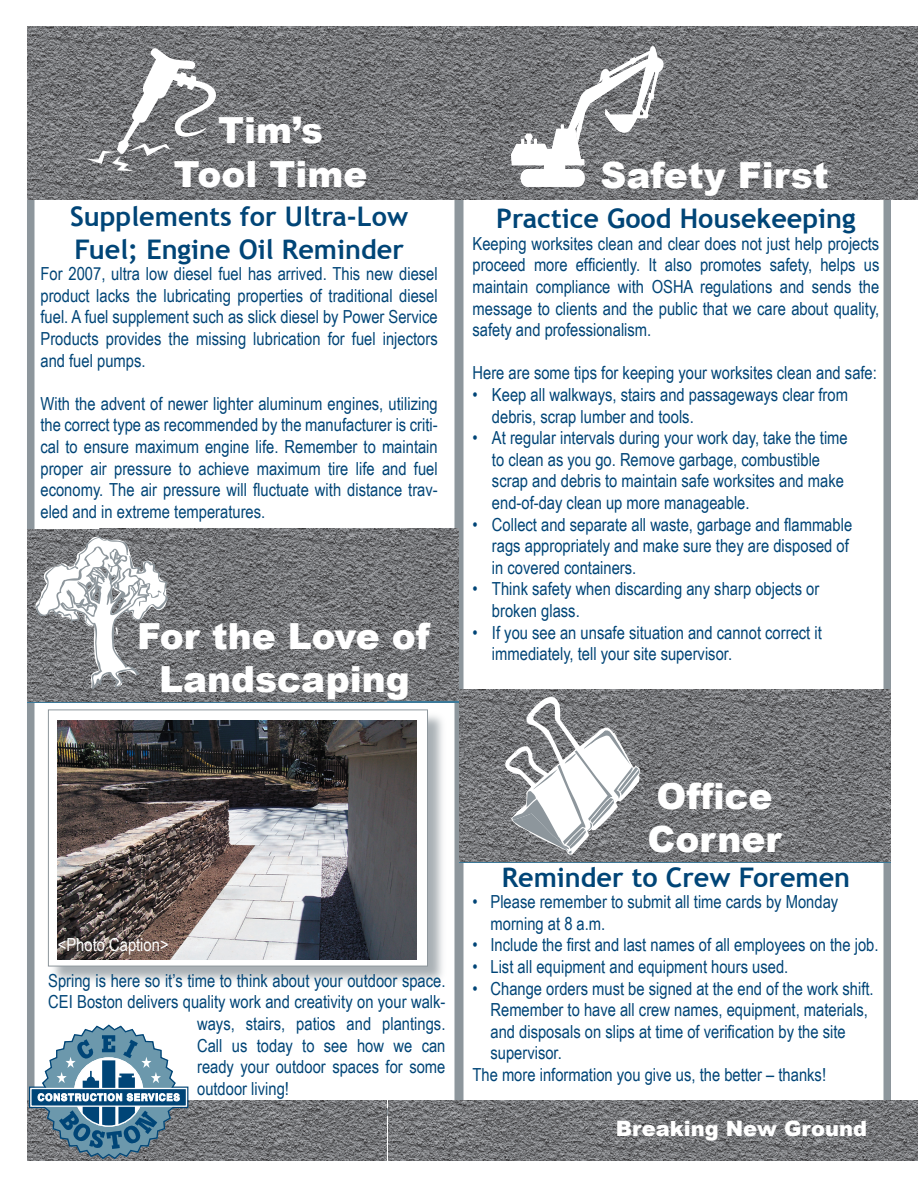
<style>
.page{position:relative;width:918px;height:1188px;background:#fff}
.page>*{position:absolute;margin:0;border:0;box-sizing:border-box;transform-origin:0 0}
.t1{font:900 36px/43.2px "Arial";color:#fff;text-align:center}
.t2{font:700 27px/32.4px "Trebuchet MS";color:#004577}
.t3{font:900 21px "Arial";color:#fff}
.t4{font:18px/21.6px "Arial Narrow";color:#004577}
.t5{font:18px "Arial Narrow";color:#fff}
</style>
<div class="page">
<div style="left:49px;top:710px;width:399px;height:277px;background:#8d969c;opacity:.75"></div>
<div style="left:48px;top:710px;width:380px;height:256px;background:#fff"></div>
<div style="left:48px;top:710px;width:380px;height:256px;border:1px solid #8d969c"></div>
<div style="left:456px;top:27px;width:435px;height:1092px;border:8px solid #8d969c"></div>
<img style="left:27px;top:1100px;width:719px;height:61px">
<img style="left:746px;top:1100px;width:172px;height:61px">
<img style="left:99px;top:528px;width:360px;height:173px">
<img style="left:459px;top:689px;width:360px;height:173px">
<img style="left:531px;top:690px;width:360px;height:172px">
<img style="left:27px;top:27px;width:891px;height:172px">
<svg style="left:86px;top:48px;width:130px;height:123px"></svg>
<svg style="left:511px;top:46px;width:153px;height:141px"></svg>
<svg style="left:28px;top:1024px;width:161px;height:136px"></svg>
<img style="left:57px;top:721px;width:359px;height:239px">
<svg style="left:505px;top:697px;width:135px;height:158px"></svg>
<svg style="left:28px;top:529px;width:151px;height:167px"></svg>
<h1 class="t1" style="left:174px;top:108px;width:195px">Tim’s<br>Tool Time</h1>
<h2 class="t2" style="left:70px;top:200px;width:340px">Supplements for Ultra-Low<br>Fuel; Engine Oil Reminder</h2>
<p class="t4" style="left:40px;top:262px;width:399px;text-align:justify">For 2007, ultra low diesel fuel has arrived. This new diesel product lacks the lubricating properties of traditional diesel fuel. A fuel supplement such as slick diesel by Power Service Products provides the missing lubrication for fuel injectors and fuel pumps.</p>
<p class="t4" style="left:40px;top:392px;width:399px;text-align:justify">With the advent of newer lighter aluminum engines, utilizing the correct type as recommended by the manufacturer is criti&shy;cal to ensure maximum engine life. Remember to maintain proper air pressure to achieve maximum tire life and fuel economy. The air pressure will fluctuate with distance trav&shy;eled and in extreme temperatures.</p>
<h1 class="t1" style="left:137px;top:613px;width:294px">For the Love of<br>Landscaping</h1>
<h1 class="t1" style="left:600px;top:152px;width:230px">Safety First</h1>
<h2 class="t2" style="left:496px;top:202px;width:361px">Practice Good Housekeeping</h2>
<p class="t4" style="left:472px;top:232px;width:408px;text-align:justify">Keeping worksites clean and clear does not just help projects proceed more efficiently. It also promotes safety, helps us maintain compliance with OSHA regulations and sends the message to clients and the public that we care about quality, safety and professionalism.</p>
<p class="t4" style="left:472px;top:362px;width:406px">Here are some tips for keeping your worksites clean and safe:</p>
<p class="t4" style="left:492px;top:383px;width:358px;text-indent:-19px">• Keep all walkways, stairs and passageways clear from debris, scrap lumber and tools.</p>
<p class="t4" style="left:492px;top:426px;width:357px;text-indent:-19px">• At regular intervals during your work day, take the time to clean as you go. Remove garbage, combustible scrap and debris to maintain safe worksites and make end-of-day clean up more manageable.</p>
<p class="t4" style="left:492px;top:513px;width:362px;text-indent:-19px">• Collect and separate all waste, garbage and flammable rags appropriately and make sure they are disposed of in covered containers.</p>
<p class="t4" style="left:492px;top:578px;width:329px;text-indent:-19px">• Think safety when discarding any sharp objects or broken glass.</p>
<p class="t4" style="left:492px;top:621px;width:331px;text-indent:-19px">• If you see an unsafe situation and cannot correct it immediately, tell your site supervisor.</p>
<p class="t5" style="left:58px;top:932px;width:112px">&lt;Photo Caption&gt;</p>
<p class="t4" style="left:48px;top:969px;width:399px">Spring is here so it’s time to think about your outdoor space.</p>
<p class="t4" style="left:48px;top:991px;width:399px">CEI Boston delivers quality work and creativity on your walk-</p>
<p class="t4" style="left:197px;top:1012px;width:250px">ways, stairs, patios and plantings.</p>
<p class="t4" style="left:197px;top:1034px;width:250px">Call us today to see how we can</p>
<p class="t4" style="left:197px;top:1055px;width:250px">ready your outdoor spaces for some</p>
<p class="t4" style="left:197px;top:1077px;width:93px">outdoor living!</p>
<h1 class="t1" style="left:648px;top:773px;width:135px;text-align:left">Office<br>Corner</h1>
<h2 class="t2" style="left:502px;top:861px;width:350px">Reminder to Crew Foremen</h2>
<p class="t4" style="left:490px;top:890px;width:349px;text-indent:-18px">• Please remember to submit all time cards by Monday morning at 8 a.m.</p>
<p class="t4" style="left:472px;top:934px;width:408px">• Include the first and last names of all employees on the job.</p>
<p class="t4" style="left:472px;top:955px;width:317px">• List all equipment and equipment hours used.</p>
<p class="t4" style="left:472px;top:977px;width:403px">• Change orders must be signed at the end of the work shift.</p>
<p class="t4" style="left:490px;top:998px;width:379px">Remember to have all crew names, equipment, materials,</p>
<p class="t4" style="left:490px;top:1020px;width:357px">and disposals on slips at time of verification by the site</p>
<p class="t4" style="left:490px;top:1042px;width:73px">supervisor.</p>
<p class="t4" style="left:472px;top:1063px;width:355px">The more information you give us, the better – thanks!</p>
<p class="t3" style="left:616px;top:1113px;width:253px">Breaking New Ground</p>
</div>
